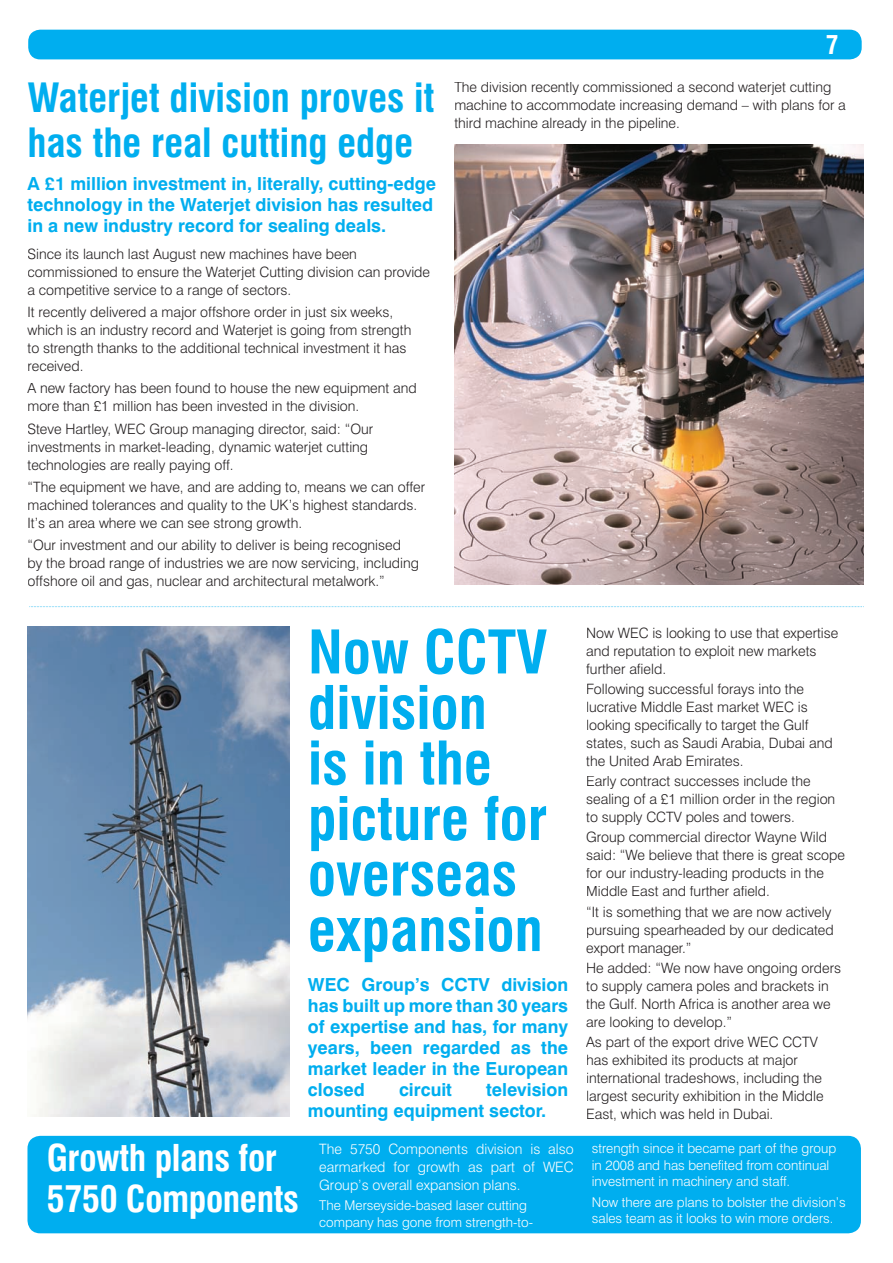
<style>
.page{position:relative;width:893px;height:1263px;background:#fff}
.page>*{position:absolute;margin:0;border:0;box-sizing:border-box;transform-origin:0 0}
.t1{font:700 condensed 58.5px/55.5px "Swiss 721 BT";color:#00aeef}
.t2{font:700 condensed 39.3px/44.2px "Swiss 721 BT";color:#00aeef}
.t3{font:700 condensed 36px/40.5px "Swiss 721 BT";letter-spacing:-.01em;color:#fff}
.t4{font:700 condensed 25.5px "Swiss 721 BT";color:#fff}
.t5{font:700 18px/21px "Swiss 721 BT";color:#00aeef}
.t6{font:300 14.25px/18px "Swiss 721 BT";color:#231f20}
.t7{font:300 14.25px/18px "Swiss 721 BT";color:#fff;text-align:justify}
.t8{font:300 13.5px/16.5px "Swiss 721 BT";color:#fff}
</style>
<div class="page">
<img style="left:454px;top:145px;width:409px;height:440px">
<img style="left:27px;top:626px;width:263px;height:490px">
<div style="left:27px;top:1136px;width:834px;height:97px;background:#00aeef;border-radius:13px"></div>
<div style="left:28px;top:30px;width:834px;height:29px;background:#00aeef;border-radius:12px"></div>
<svg style="left:29px;top:606px;width:835px;height:1px"></svg>
<h2 class="t2" style="left:27px;top:76px;width:408px">Waterjet division proves it has the real cutting edge</h2>
<p class="t5" style="left:27px;top:173px;width:410px">A £1 million investment in, literally, cutting-edge technology in the Waterjet division has resulted in a new industry record for sealing deals.</p>
<p class="t6" style="left:27px;top:245px;width:404px">Since its launch last August new machines have been commissioned to ensure the Waterjet Cutting division can provide a competitive service to a range of sectors.</p>
<p class="t6" style="left:27px;top:303px;width:385px">It recently delivered a major offshore order in just six weeks, which is an industry record and Waterjet is going from strength to strength thanks to the additional technical investment it has received.</p>
<p class="t6" style="left:27px;top:379px;width:391px">A new factory has been found to house the new equipment and more than £1 million has been invested in the division.</p>
<p class="t6" style="left:27px;top:419px;width:347px">Steve Hartley, WEC Group managing director, said: “Our investments in market-leading, dynamic waterjet cutting technologies are really paying off.</p>
<p class="t6" style="left:27px;top:478px;width:399px">“The equipment we have, and are adding to, means we can offer machined tolerances and quality to the UK’s highest standards.<br>It’s an area where we can see strong growth.</p>
<p class="t6" style="left:27px;top:536px;width:393px">“Our investment and our ability to deliver is being recognised by the broad range of industries we are now servicing, including offshore oil and gas, nuclear and architectural metalwork.”</p>
<h3 class="t4" style="left:826px;top:29px;width:14px">7</h3>
<p class="t6" style="left:454px;top:78px;width:393px">The division recently commissioned a second waterjet cutting machine to accommodate increasing demand – with plans for a third machine already in the pipeline.</p>
<h1 class="t1" style="left:308px;top:624px;width:242px">Now CCTV division<br>is in the picture for overseas expansion</h1>
<p class="t5" style="left:308px;top:974px;width:262px;text-align:justify">WEC Group’s CCTV division has built up more than 30 years of expertise and has, for many years, been regarded as the market leader in the European closed</p>
<p class="t5" style="left:308px;top:1079px;width:262px;text-indent:178px">television mounting equipment sector.</p>
<p class="t5" style="left:399px;top:1079px;width:55px">circuit</p>
<h3 class="t3" style="left:47px;top:1138px;width:254px">Growth plans for<br>5750 Components</h3>
<p class="t7" style="left:319px;top:1139px;width:256px">The 5750 Components division is also earmarked for growth as part of WEC Group’s overall expansion plans.</p>
<p class="t8" style="left:319px;top:1197px;width:215px">The Merseyside-based laser cutting company has gone from strength-to-</p>
<p class="t6" style="left:586px;top:624px;width:254px">Now WEC is looking to use that expertise and reputation to exploit new markets further afield.</p>
<p class="t6" style="left:586px;top:680px;width:248px">Following successful forays into the lucrative Middle East market WEC is looking specifically to target the Gulf states, such as Saudi Arabia, Dubai and the United Arab Emirates.</p>
<p class="t6" style="left:586px;top:772px;width:251px">Early contract successes include the sealing of a £1 million order in the region to supply CCTV poles and towers.</p>
<p class="t6" style="left:586px;top:828px;width:260px">Group commercial director Wayne Wild said: “We believe that there is great scope for our industry-leading products in the Middle East and further afield.</p>
<p class="t6" style="left:586px;top:902px;width:249px">“It is something that we are now actively pursuing spearheaded by our dedicated export manager.”</p>
<p class="t6" style="left:586px;top:958px;width:256px">He added: “We now have ongoing orders to supply camera poles and brackets in the Gulf. North Africa is another area we are looking to develop.”</p>
<p class="t6" style="left:586px;top:1032px;width:239px">As part of the export drive WEC CCTV has exhibited its products at major international tradeshows, including the largest security exhibition in the Middle East, which was held in Dubai.</p>
<p class="t8" style="left:592px;top:1140px;width:246px">strength since it became part of the group in 2008 and has benefited from continual investment in machinery and staff.</p>
<p class="t8" style="left:592px;top:1193px;width:256px">Now there are plans to bolster the division’s sales team as it looks to win more orders.</p>
</div>
